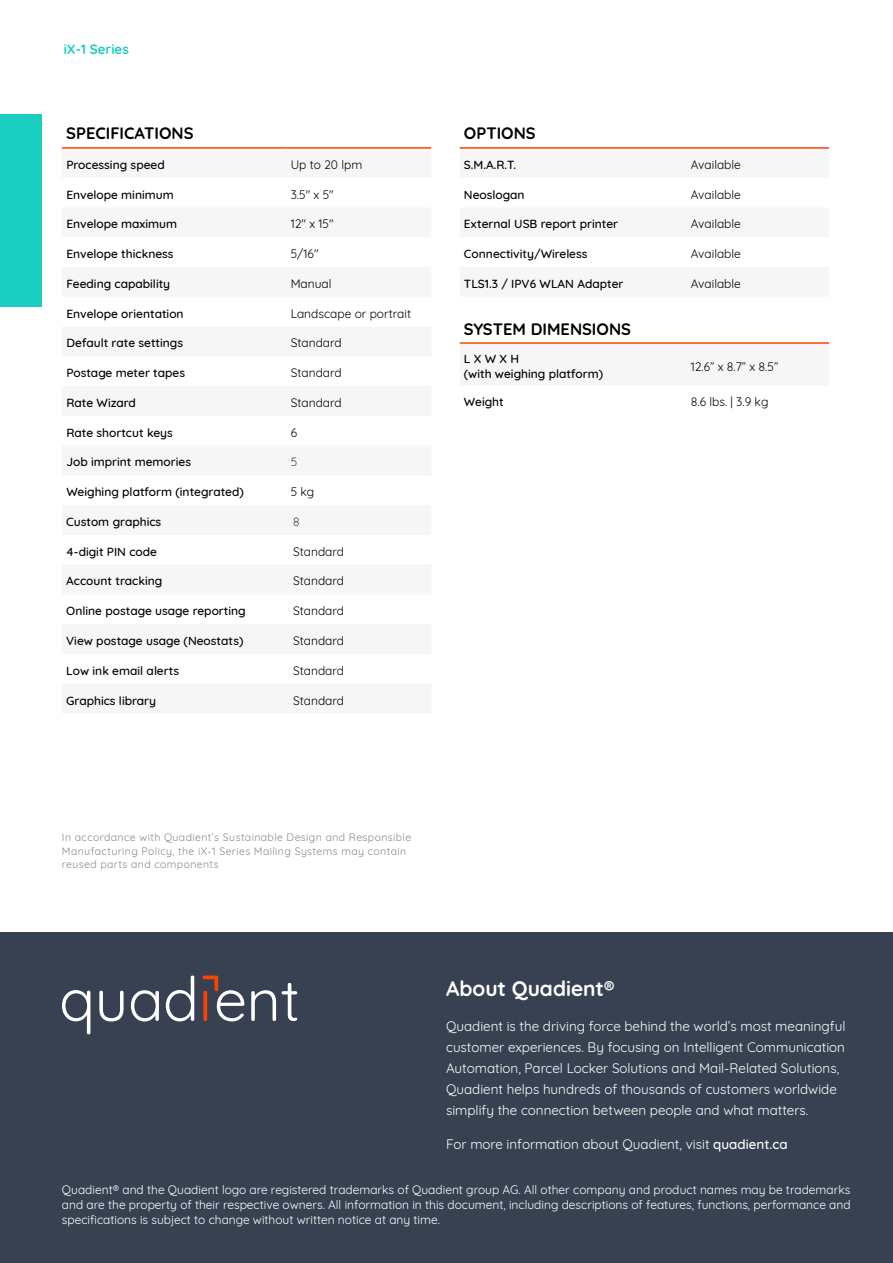
<style>
.page{position:relative;width:893px;height:1263px;background:#fff}
.page>*{position:absolute;margin:0;border:0;box-sizing:border-box;transform-origin:0 0}
.t1{font:700 20.85px "Quicksand";color:#fff}
.t2{font:700 16.5px "Quicksand";color:#000}
.t3{font:13.5px/21px "Quicksand";color:#fff}
.t4{font:700 13.5px "Quicksand";color:#1acfbf}
.t5{font:500 12px/15px "Quicksand";color:#000}
.t6{font:12px/15px "Quicksand";color:#fff;text-align:justify}
.t7{font:12px "Quicksand";color:#000}
.t8{font:300 12px "Quicksand";color:#000}
.t9{font:10.5px/13.5px "Quicksand";letter-spacing:.04em;color:#87888a}
.s1{font-weight:500}
</style>
<div class="page">
<div style="left:0;top:932px;width:893px;height:331px;background:#374151"></div>
<div style="left:0;top:114px;width:41px;height:192px;background:#1acfbf"></div>
<svg style="left:62px;top:990px;width:28px;height:44px"></svg>
<svg style="left:99px;top:991px;width:25px;height:30px"></svg>
<svg style="left:131px;top:990px;width:28px;height:31px"></svg>
<svg style="left:166px;top:975px;width:28px;height:46px"></svg>
<svg style="left:203px;top:975px;width:41px;height:46px"></svg>
<svg style="left:251px;top:990px;width:25px;height:31px"></svg>
<svg style="left:282px;top:983px;width:15px;height:38px"></svg>
<hr style="left:62px;top:147px;width:224px;height:2px;background:#ff4200">
<hr style="left:286px;top:147px;width:145px;height:2px;background:#ff4200">
<hr style="left:460px;top:342px;width:224px;height:2px;background:#ff4200">
<hr style="left:684px;top:342px;width:145px;height:2px;background:#ff4200">
<hr style="left:460px;top:147px;width:224px;height:2px;background:#ff4200">
<hr style="left:684px;top:147px;width:145px;height:2px;background:#ff4200">
<p class="t4" style="left:64px;top:38px;width:67px">iX-1 Series</p>
<h2 class="t2" style="left:66px;top:119px;width:129px">SPECIFICATIONS</h2>
<p class="t5" style="left:66px;top:156px;width:100px">Processing speed</p>
<p class="t7" style="left:291px;top:156px;width:73px">Up to 20 lpm</p>
<p class="t5" style="left:66px;top:186px;width:109px">Envelope minimum</p>
<p class="t7" style="left:291px;top:185px;width:45px">3.5" x 5"</p>
<p class="t5" style="left:66px;top:215px;width:112px">Envelope maximum</p>
<p class="t7" style="left:291px;top:215px;width:44px">12" x 15"</p>
<p class="t5" style="left:66px;top:245px;width:109px">Envelope thickness</p>
<p class="t7" style="left:291px;top:244px;width:29px">5/16"</p>
<p class="t5" style="left:66px;top:275px;width:105px">Feeding capability</p>
<p class="t7" style="left:291px;top:274px;width:42px">Manual</p>
<p class="t5" style="left:66px;top:305px;width:119px">Envelope orientation</p>
<p class="t7" style="left:291px;top:304px;width:122px">Landscape or portrait</p>
<p class="t5" style="left:66px;top:334px;width:118px">Default rate settings</p>
<p class="t7" style="left:291px;top:334px;width:53px">Standard</p>
<p class="t5" style="left:66px;top:364px;width:120px">Postage meter tapes</p>
<p class="t7" style="left:291px;top:364px;width:52px">Standard</p>
<p class="t5" style="left:66px;top:394px;width:71px">Rate Wizard</p>
<p class="t7" style="left:291px;top:393px;width:52px">Standard</p>
<p class="t5" style="left:66px;top:424px;width:108px">Rate shortcut keys</p>
<p class="t7" style="left:291px;top:423px;width:8px">6</p>
<p class="t5" style="left:66px;top:454px;width:126px">Job imprint memories</p>
<p class="t8" style="left:291px;top:453px;width:8px">5</p>
<p class="t5" style="left:66px;top:483px;width:179px">Weighing platform (integrated)</p>
<p class="t7" style="left:291px;top:483px;width:25px">5 kg</p>
<p class="t5" style="left:66px;top:513px;width:97px">Custom graphics</p>
<p class="t8" style="left:293px;top:512px;width:8px">8</p>
<p class="t5" style="left:66px;top:543px;width:92px">4-digit PIN code</p>
<p class="t7" style="left:293px;top:542px;width:52px">Standard</p>
<p class="t5" style="left:66px;top:573px;width:98px">Account tracking</p>
<p class="t7" style="left:293px;top:572px;width:52px">Standard</p>
<p class="t5" style="left:66px;top:602px;width:181px">Online postage usage reporting</p>
<p class="t7" style="left:293px;top:602px;width:52px">Standard</p>
<p class="t5" style="left:66px;top:632px;width:179px">View postage usage (Neostats)</p>
<p class="t7" style="left:293px;top:631px;width:52px">Standard</p>
<p class="t5" style="left:66px;top:662px;width:115px">Low ink email alerts</p>
<p class="t7" style="left:293px;top:661px;width:52px">Standard</p>
<p class="t5" style="left:66px;top:692px;width:91px">Graphics library</p>
<p class="t7" style="left:293px;top:691px;width:52px">Standard</p>
<h2 class="t2" style="left:464px;top:119px;width:73px">OPTIONS</h2>
<p class="t5" style="left:464px;top:156px;width:54px">S.M.A.R.T.</p>
<p class="t7" style="left:691px;top:156px;width:52px">Available</p>
<p class="t5" style="left:464px;top:186px;width:62px">Neoslogan</p>
<p class="t7" style="left:691px;top:185px;width:52px">Available</p>
<p class="t5" style="left:464px;top:215px;width:156px">External USB report printer</p>
<p class="t7" style="left:691px;top:215px;width:52px">Available</p>
<p class="t5" style="left:464px;top:245px;width:125px">Connectivity/Wireless</p>
<p class="t7" style="left:691px;top:244px;width:52px">Available</p>
<p class="t5" style="left:464px;top:275px;width:161px">TLS1.3 / IPV6 WLAN Adapter</p>
<p class="t7" style="left:691px;top:274px;width:52px">Available</p>
<h2 class="t2" style="left:464px;top:315px;width:169px">SYSTEM DIMENSIONS</h2>
<p class="t5" style="left:464px;top:350px;width:141px">L X W X H<br>(with weighing platform)</p>
<p class="t7" style="left:691px;top:357px;width:89px">12.6” x 8.7” x 8.5”</p>
<p class="t5" style="left:464px;top:394px;width:41px">Weight</p>
<p class="t7" style="left:691px;top:393px;width:79px">8.6 lbs. | 3.9 kg</p>
<p class="t9" style="left:62px;top:830px;width:351px">In accordance with Quadient’s Sustainable Design and Responsible<br>Manufacturing Policy, the iX-1 Series Mailing Systems may contain reused parts and components</p>
<h1 class="t1" style="left:446px;top:972px;width:170px">About Quadient®</h1>
<p class="t3" style="left:446px;top:1014px;width:401px">Quadient is the driving force behind the world’s most meaningful customer experiences. By focusing on Intelligent Communication Automation, Parcel Locker Solutions and Mail-Related Solutions, Quadient helps hundreds of thousands of customers worldwide simplify the connection between people and what matters.</p>
<p class="t3" style="left:446px;top:1132px;width:343px">For more information about Quadient, visit <span class="s1">quadient.ca</span></p>
<p class="t6" style="left:62px;top:1181px;width:790px">Quadient® and the Quadient logo are registered trademarks of Quadient group AG. All other company and product names may be trademarks and are the property of their respective owners. All information in this document, including descriptions of features, functions, performance and specifications is subject to change without written notice at any time.</p>
</div>
